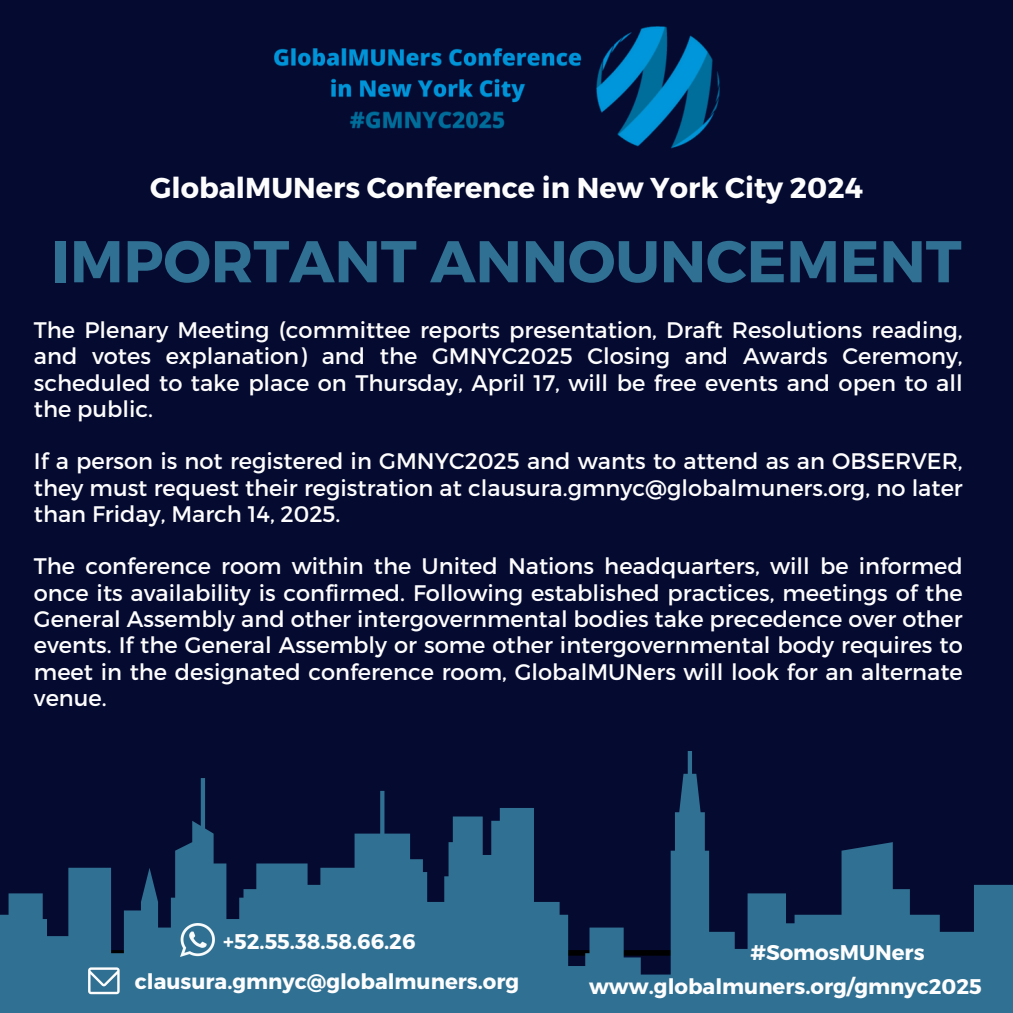
<style>
.page{position:relative;width:1013px;height:1013px;background:#fff}
.page>*{position:absolute;margin:0;border:0;box-sizing:border-box;transform-origin:0 0}
.t1{font:700 58.75px "Montserrat";color:#307092}
.t2{font:700 28.75px "Montserrat";color:#fdfdfd}
.t3{font:22.5px/26.2px "Montserrat";color:#fdfdfd;text-align:justify}
.t4{font:700 21.25px "Montserrat";color:#fdfdfd}
</style>
<div class="page">
<div style="left:0;top:0;width:1012px;height:1012px;background:#050a30"></div>
<svg style="left:0;top:751px;width:1012px;height:261px"></svg>
<svg style="left:88px;top:967px;width:32px;height:27px"></svg>
<img style="left:181px;top:923px;width:34px;height:33px">
<img style="left:274px;top:26px;width:446px;height:123px">
<p class="t2" style="left:150px;top:169px;width:714px">GlobalMUNers Conference in New York City 2024</p>
<p class="t1" style="left:51px;top:223px;width:911px">IMPORTANT ANNOUNCEMENT</p>
<h1 class="t3" style="left:34px;top:316px;width:930px">The Plenary Meeting (committee reports presentation, Draft Resolutions reading, and votes explanation) and the GMNYC2025 Closing and Awards Ceremony, scheduled to take place on Thursday, April 17, will be free events and open to all the public.</h1>
<p class="t3" style="left:34px;top:447px;width:930px">If a person is not registered in GMNYC2025 and wants to attend as an OBSERVER, they must request their registration at clausura.gmnyc@globalmuners.org, no later than Friday, March 14, 2025.</p>
<p class="t3" style="left:34px;top:552px;width:930px">The conference room within the United Nations headquarters, will be informed once its availability is confirmed. Following established practices, meetings of the General Assembly and other intergovernmental bodies take precedence over other events. If the General Assembly or some other intergovernmental body requires to meet in the designated conference room, GlobalMUNers will look for an alternate venue.</p>
<h2 class="t4" style="left:223px;top:927px;width:194px">+52.55.38.58.66.26</h2>
<h3 class="t4" style="left:750px;top:938px;width:176px">#SomosMUNers</h3>
<p class="t4" style="left:135px;top:967px;width:386px">clausura.gmnyc@globalmuners.org</p>
<h3 class="t4" style="left:589px;top:972px;width:394px">www.globalmuners.org/gmnyc2025</h3>
</div>
